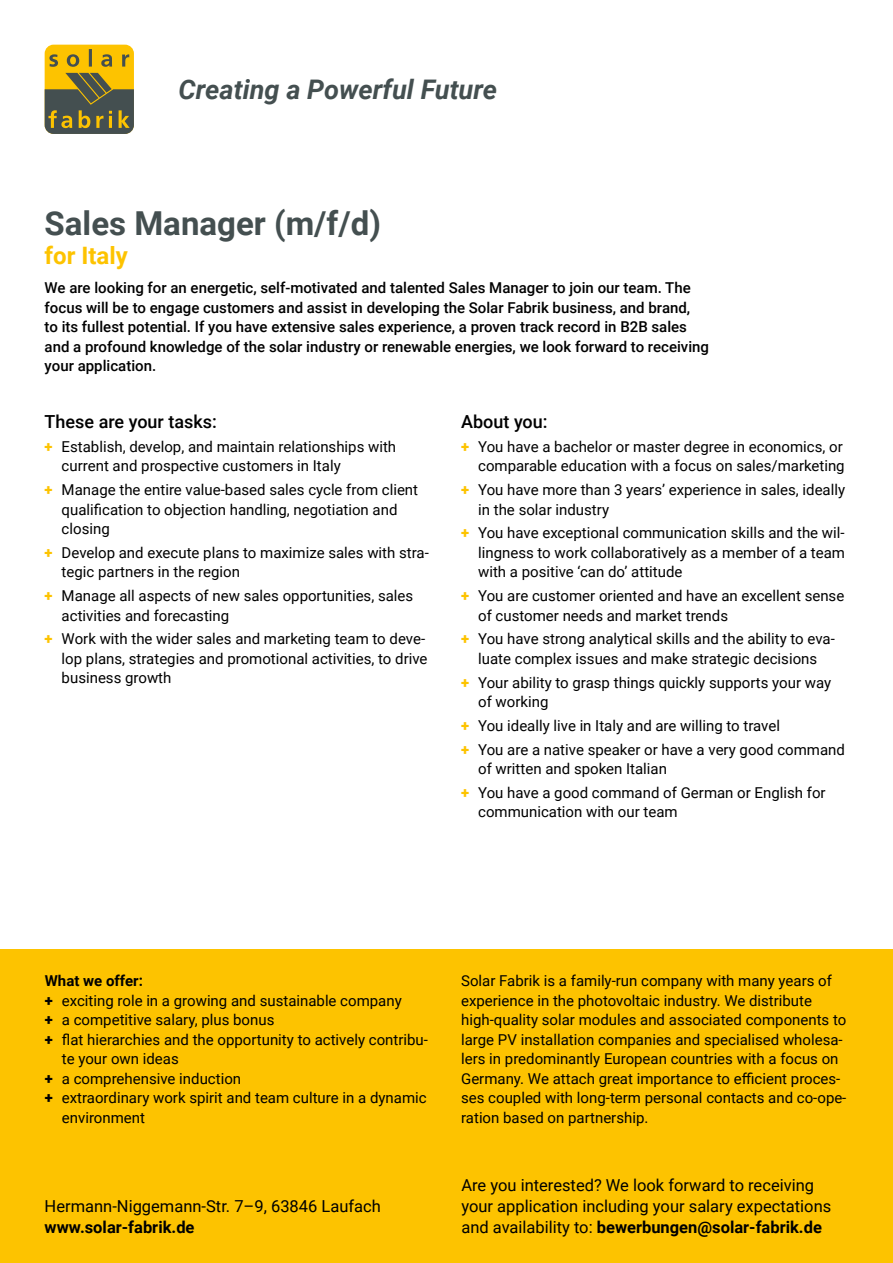
<style>
.page{position:relative;width:893px;height:1263px;background:#fff}
.page>*{position:absolute;margin:0;border:0;box-sizing:border-box;transform-origin:0 0}
.t1{font:700 33px "Roboto";color:#444f50}
.t2{font:italic 700 27px "Roboto";color:#444f50}
.t3{font:700 24px "Roboto";color:#fdc300}
.t4{font:500 18px "Roboto";color:#000}
.t5{font:16.5px/21px "Roboto";color:#000}
.t6{font:700 16.5px "Roboto";color:#000}
.t7{font:15px/19.5px "Roboto";color:#000}
.t8{font:500 15px/19.5px "Roboto";color:#000}
.t9{font:700 15px "Roboto";color:#000}
.s1{font-weight:900;color:#fdc300}
.s2{font-weight:900}
.s3{font-weight:700}
</style>
<div class="page">
<div style="left:0;top:949px;width:893px;height:314px;background:#fdc300"></div>
<div style="left:45px;top:45px;width:89px;height:89px;background:#fdc300;border-radius:9px"></div>
<svg style="left:45px;top:49px;width:89px;height:85px"></svg>
<h2 class="t2" style="left:179px;top:71px;width:320px">Creating a Powerful Future</h2>
<h1 class="t1" style="left:45px;top:200px;width:338px">Sales Manager (m/f/d)</h1>
<h3 class="t3" style="left:45px;top:238px;width:85px">for Italy</h3>
<p class="t8" style="left:45px;top:277px;width:666px">We are looking for an energetic, self-motivated and talented Sales Manager to join our team. The focus will be to engage customers and assist in developing the Solar Fabrik business, and brand,<br>to its fullest potential. If you have extensive sales experience, a proven track record in B2B sales and a profound knowledge of the solar industry or renewable energies, we look forward to receiving your application.</p>
<p class="t4" style="left:45px;top:409px;width:174px">These are your tasks:</p>
<p class="t7" style="left:62px;top:436px;width:336px;text-indent:-17px"><span class="s1">+</span> Establish, develop, and maintain relationships with current and prospective customers in Italy</p>
<p class="t7" style="left:62px;top:479px;width:358px;text-indent:-17px"><span class="s1">+</span> Manage the entire value-based sales cycle from client qualification to objection handling, negotiation and closing</p>
<p class="t7" style="left:62px;top:542px;width:369px;text-indent:-17px"><span class="s1">+</span> Develop and execute plans to maximize sales with stra&shy;tegic partners in the region</p>
<p class="t7" style="left:62px;top:585px;width:353px;text-indent:-17px"><span class="s1">+</span> Manage all aspects of new sales opportunities, sales activities and forecasting</p>
<p class="t7" style="left:62px;top:629px;width:367px;text-indent:-17px"><span class="s1">+</span> Work with the wider sales and marketing team to deve&shy;lop plans, strategies and promotional activities, to drive business growth</p>
<p class="t4" style="left:461px;top:409px;width:88px">About you:</p>
<p class="t7" style="left:461px;top:436px;width:385px;text-align:right"><span class="s1">+</span> You have a bachelor or master degree in economics, or comparable education with a focus on sales/marketing</p>
<p class="t7" style="left:478px;top:479px;width:368px;text-indent:-17px"><span class="s1">+</span> You have more than 3 years’ experience in sales, ideally in the solar industry</p>
<p class="t7" style="left:478px;top:523px;width:368px;text-align:justify;text-indent:-17px"><span class="s1">+</span> You have exceptional communication skills and the wil&shy;lingness to work collaboratively as a member of a team with a positive ‘can do’ attitude</p>
<p class="t7" style="left:478px;top:585px;width:368px;text-indent:-17px"><span class="s1">+</span> You are customer oriented and have an excellent sense of customer needs and market trends</p>
<p class="t7" style="left:461px;top:629px;width:375px;text-align:center"><span class="s1">+</span> You have strong analytical skills and the ability to eva&shy;luate complex issues and make strategic decisions</p>
<p class="t7" style="left:478px;top:672px;width:355px;text-indent:-17px"><span class="s1">+</span> Your ability to grasp things quickly supports your way of working</p>
<p class="t7" style="left:461px;top:713px;width:385px;line-height:23.7px"><span class="s1">+</span> You ideally live in Italy and are willing to travel<br><span class="s1">+</span> You are a native speaker or have a very good command</p>
<p class="t7" style="left:461px;top:756px;width:366px;line-height:23.7px;text-indent:17px">of written and spoken Italian<br><span class="s1">+</span> You have a good command of German or English for</p>
<p class="t7" style="left:478px;top:802px;width:201px">communication with our team</p>
<p class="t9" style="left:45px;top:970px;width:100px">What we offer:</p>
<p class="t7" style="left:45px;top:990px;width:358px"><span class="s2">+</span> exciting role in a growing and sustainable company</p>
<p class="t7" style="left:45px;top:1010px;width:231px"><span class="s2">+</span> a competitive salary, plus bonus</p>
<p class="t7" style="left:45px;top:1029px;width:385px"><span class="s2">+</span> flat hierarchies and the opportunity to actively contribu-</p>
<p class="t7" style="left:62px;top:1049px;width:118px">te your own ideas</p>
<p class="t7" style="left:45px;top:1068px;width:198px"><span class="s2">+</span> a comprehensive induction</p>
<p class="t7" style="left:45px;top:1088px;width:383px"><span class="s2">+</span> extraordinary work spirit and team culture in a dynamic</p>
<p class="t7" style="left:62px;top:1107px;width:85px">environment</p>
<p class="t5" style="left:45px;top:1195px;width:338px">Hermann-Niggemann-Str. 7–9, 63846 Laufach</p>
<p class="t6" style="left:45px;top:1216px;width:151px">www.solar-fabrik.de</p>
<p class="t7" style="left:461px;top:971px;width:387px">Solar Fabrik is a family-run company with many years of experience in the photovoltaic industry. We distribute high-quality solar modules and associated components to large PV installation companies and specialised wholesa&shy;lers in predominantly European countries with a focus on Germany. We attach great importance to efficient proces&shy;ses coupled with long-term personal contacts and co-ope&shy;ration based on partnership.</p>
<p class="t5" style="left:461px;top:1174px;width:371px">Are you interested? We look forward to receiving your application including your salary expectations and availability to: <span class="s3">bewerbungen@solar-fabrik.de</span></p>
</div>
